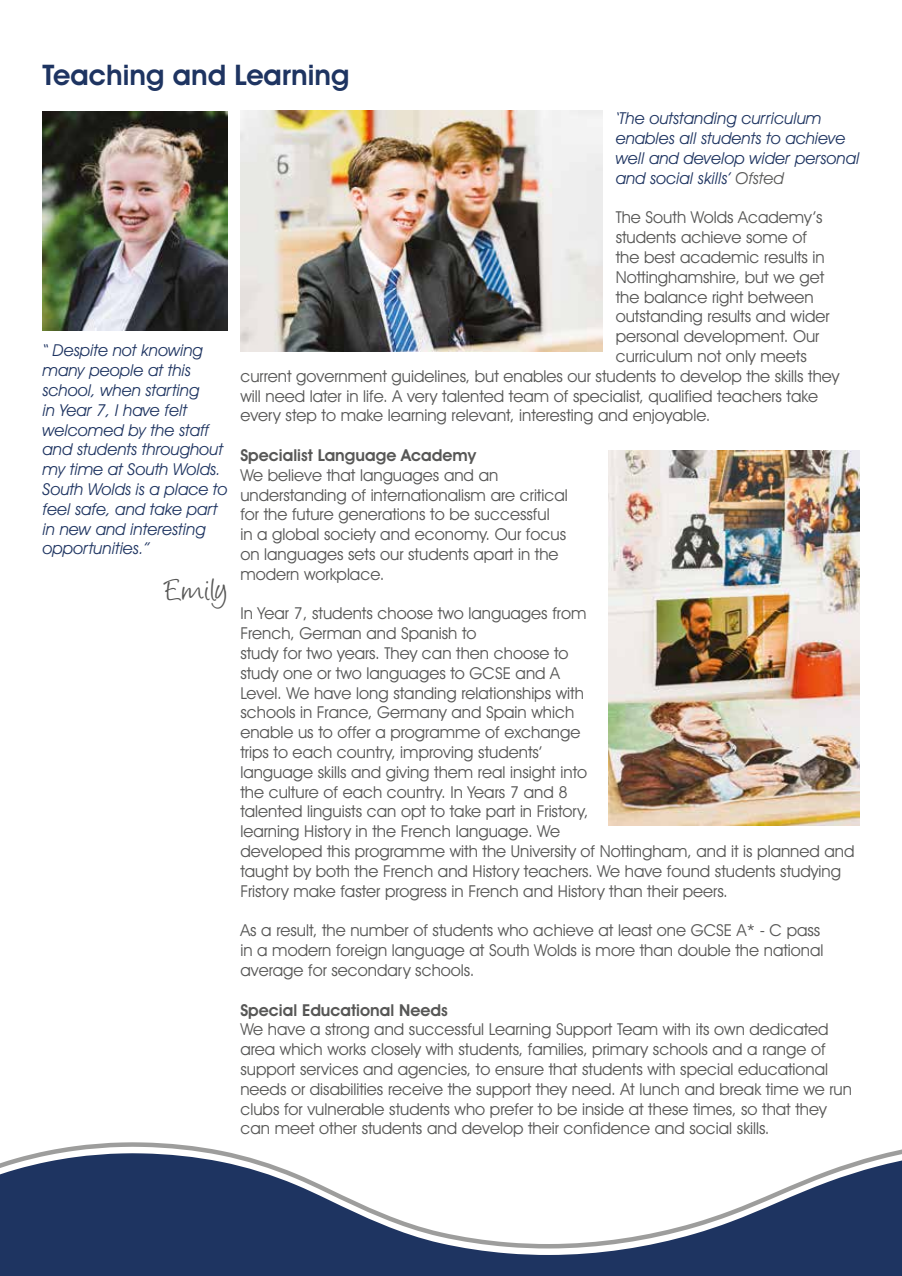
<style>
.page{position:relative;width:902px;height:1276px;background:#fff}
.page>*{position:absolute;margin:0;border:0;box-sizing:border-box;transform-origin:0 0}
.t1{font:36px "Angelina";letter-spacing:.025em;color:#575756}
.t2{font:600 28.5px "Avant Garde IT Cby BT";color:#1e3461}
.t3{font:16.5px/19.8px "Avant Garde IT Cby BT";color:#575756}
.t4{font:italic 16.5px/19.8px "Avant Garde IT Cby BT";color:#1e3461}
.t5{font:600 16.5px "Avant Garde IT Cby BT";color:#575756}
.s1{color:#575756}
</style>
<div class="page">
<img style="left:43px;top:112px;width:185px;height:219px">
<img style="left:240px;top:111px;width:362px;height:240px">
<img style="left:608px;top:450px;width:251px;height:375px">
<svg style="left:70px;top:1142px;width:128px;height:5px"></svg>
<svg style="left:0;top:1147px;width:901px;height:129px;fill:#1e3461"></svg>
<h2 class="t2" style="left:43px;top:57px;width:308px">Teaching and Learning</h2>
<p class="t4" style="left:43px;top:340px;width:186px">“ Despite not knowing many people at this school, when starting<br>in Year 7, I have felt welcomed by the staff and students throughout my time at South Wolds.<br>South Wolds is a place to feel safe, and take part in new and interesting opportunities.”</p>
<h1 class="t1" style="left:165px;top:574px;width:64px">Emily</h1>
<p class="t4" style="left:615px;top:108px;width:245px">‘The outstanding curriculum enables all students to achieve well and develop wider personal and social skills’ <span class="s1">Ofsted</span></p>
<p class="t3" style="left:615px;top:207px;width:208px">The South Wolds Academy’s</p>
<p class="t3" style="left:615px;top:227px;width:193px">students achieve some of</p>
<p class="t3" style="left:615px;top:247px;width:211px">the best academic results in</p>
<p class="t3" style="left:615px;top:267px;width:210px">Nottinghamshire, but we get</p>
<p class="t3" style="left:615px;top:287px;width:199px">the balance right between</p>
<p class="t3" style="left:615px;top:306px;width:215px">outstanding results and wider</p>
<p class="t3" style="left:615px;top:326px;width:205px">personal development. Our</p>
<p class="t3" style="left:615px;top:346px;width:192px">curriculum not only meets</p>
<p class="t3" style="left:240px;top:366px;width:600px">current government guidelines, but enables our students to develop the skills they</p>
<p class="t3" style="left:240px;top:386px;width:579px">will need later in life. A very talented team of specialist, qualified teachers take</p>
<p class="t3" style="left:240px;top:405px;width:471px">every step to make learning relevant, interesting and enjoyable.</p>
<p class="t5" style="left:240px;top:445px;width:237px">Specialist Language Academy</p>
<p class="t3" style="left:240px;top:465px;width:329px">We believe that languages and an understanding of internationalism are critical for the future generations to be successful<br>in a global society and economy. Our focus on languages sets our students apart in the modern workplace.</p>
<p class="t3" style="left:240px;top:603px;width:615px">In Year 7, students choose two languages from<br>French, German and Spanish to<br>study for two years. They can then choose to<br>study one or two languages to GCSE and A<br>Level. We have long standing relationships with<br>schools in France, Germany and Spain which<br>enable us to offer a programme of exchange<br>trips to each country, improving students’<br>language skills and giving them real insight into<br>the culture of each country. In Years 7 and 8<br>talented linguists can opt to take part in Fristory,<br>learning History in the French language. We<br>developed this programme with the University of Nottingham, and it is planned and taught by both the French and History teachers. We have found students studying Fristory make faster progress in French and History than their peers.</p>
<p class="t3" style="left:240px;top:920px;width:584px">As a result, the number of students who achieve at least one GCSE A* - C pass in a modern foreign language at South Wolds is more than double the national average for secondary schools.</p>
<p class="t5" style="left:240px;top:999px;width:209px">Special Educational Needs</p>
<p class="t3" style="left:240px;top:1019px;width:613px">We have a strong and successful Learning Support Team with its own dedicated area which works closely with students, families, primary schools and a range of support services and agencies, to ensure that students with special educational needs or disabilities receive the support they need. At lunch and break time we run clubs for vulnerable students who prefer to be inside at these times, so that they can meet other students and develop their confidence and social skills.</p>
</div>
